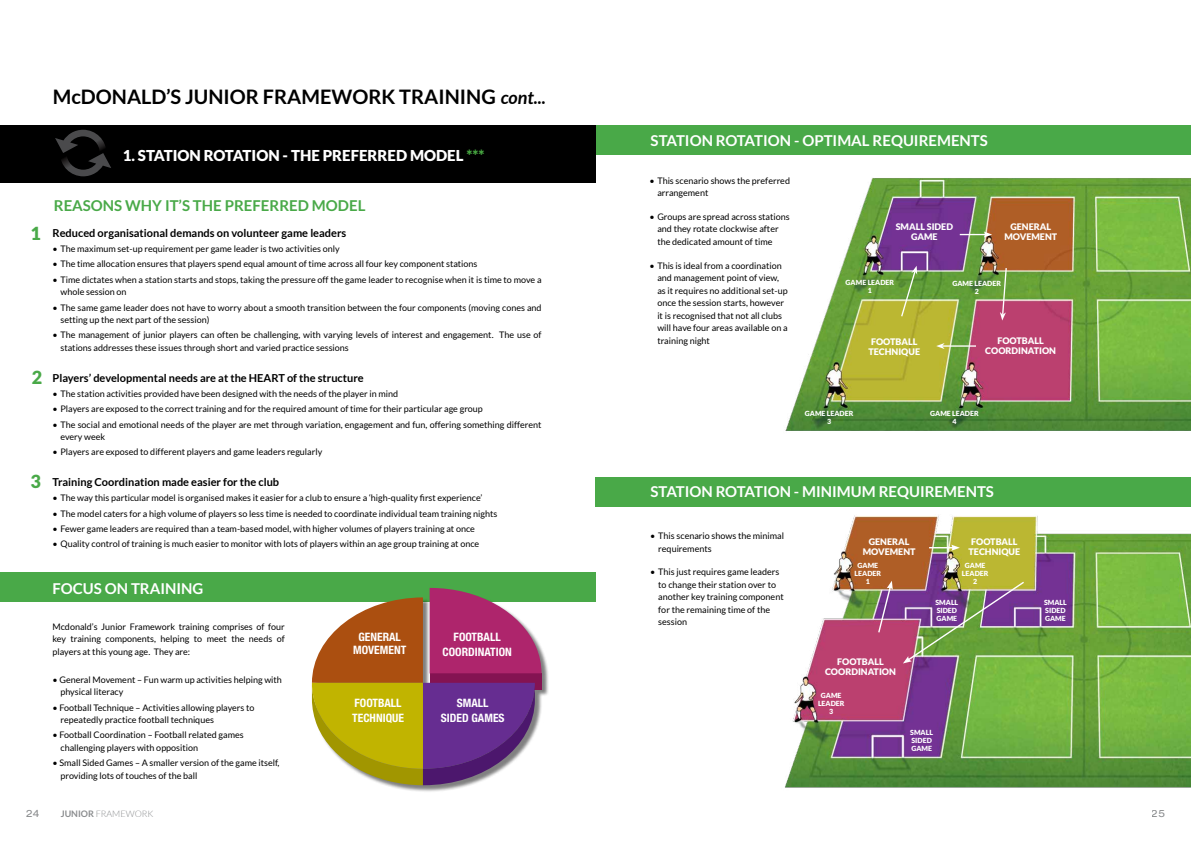
<style>
.page{position:relative;width:1191px;height:842px;background:#fff}
.page>*{position:absolute;margin:0;border:0;box-sizing:border-box;transform-origin:0 0}
.t1{font:700 20px "Lato";color:#000}
.t2{font:900 18px "Lato";color:#49a948}
.t3{font:700 15px "Lato";color:#fff}
.t4{font:900 15px "Lato";color:#fff}
.t5{font:700 15px "Lato";color:#49a948}
.t6{font:700 condensed 11.6px/15.1px "Helvetica Neue";color:#fff;text-align:center}
.t7{font:700 11px "Lato";color:#000}
.t8{font:expanded 10px "Helvetica Neue";color:#8a8c8e}
.t9{font:9px/12.5px "Lato";color:#000}
.t10{font:900 9px/10px "Lato";color:#fff;text-align:center}
.t11{font:300 9px "Lato";color:#8a8c8e}
.t12{font:900 7px/8px "Lato";color:#fff;text-align:center}
.s1{font-style:italic;font-size:18px}
.s2{color:#48a842}
.s3{font-weight:700}
</style>
<div class="page">
<div style="left:0;top:573px;width:595px;height:29px;background:#49a948"></div>
<div style="left:595px;top:125px;width:596px;height:30px;background:#49a948"></div>
<div style="left:595px;top:477px;width:596px;height:29px;background:#49a948"></div>
<img style="left:785px;top:515px;width:406px;height:273px">
<img style="left:785px;top:178px;width:406px;height:253px">
<svg style="left:959px;top:231px;width:33px;height:7px"></svg>
<hr style="left:942px;top:345px;width:34px;height:2px;background:#fff">
<svg style="left:936px;top:343px;width:8px;height:6px"></svg>
<svg style="left:999px;top:267px;width:8px;height:54px"></svg>
<svg style="left:900px;top:266px;width:17px;height:52px"></svg>
<div style="left:0;top:125px;width:595px;height:58px;background:#000"></div>
<svg style="left:55px;top:130px;width:56px;height:46px"></svg>
<div style="left:313px;top:589px;width:236px;height:204px;background:#000;opacity:.5"></div>
<svg style="left:312px;top:588px;width:229px;height:197px"></svg>
<svg style="left:929px;top:545px;width:30px;height:6px"></svg>
<svg style="left:877px;top:581px;width:15px;height:53px"></svg>
<img style="left:903px;top:580px;width:122px;height:83px">
<h1 class="t1" style="left:53px;top:86px;width:494px">McDONALD’S JUNIOR FRAMEWORK TRAINING <span class="s1">cont...</span></h1>
<h3 class="t4" style="left:123px;top:146px;width:363px">1. STATION ROTATION - THE PREFERRED MODEL <span class="s2">***</span></h3>
<h2 class="t2" style="left:31px;top:222px;width:12px">1</h2>
<h2 class="t2" style="left:32px;top:367px;width:12px">2</h2>
<h2 class="t2" style="left:31px;top:471px;width:12px">3</h2>
<h3 class="t5" style="left:54px;top:197px;width:313px">REASONS WHY IT’S THE PREFERRED MODEL</h3>
<p class="t7" style="left:52px;top:226px;width:295px">Reduced organisational demands on volunteer game leaders</p>
<p class="t9" style="left:52px;top:242px;width:289px">• The maximum set-up requirement per game leader is two activities only</p>
<p class="t9" style="left:52px;top:258px;width:426px">• The time allocation ensures that players spend equal amount of time across all four key component stations</p>
<p class="t9" style="left:60px;top:273px;width:482px;text-indent:-8px">• Time dictates when a station starts and stops, taking the pressure off the game leader to recognise when it is time to move a whole session on</p>
<p class="t9" style="left:60px;top:301px;width:482px;text-indent:-8px">• The same game leader does not have to worry about a smooth transition between the four components (moving cones and setting up the next part of the session)</p>
<p class="t9" style="left:60px;top:329px;width:482px;text-indent:-8px">• The management of junior players can often be challenging, with varying levels of interest and engagement. The use of stations addresses these issues through short and varied practice sessions</p>
<p class="t7" style="left:52px;top:371px;width:313px">Players’ developmental needs are at the HEART of the structure</p>
<p class="t9" style="left:52px;top:387px;width:347px">• The station activities provided have been designed with the needs of the player in mind</p>
<p class="t9" style="left:52px;top:403px;width:432px">• Players are exposed to the correct training and for the required amount of time for their particular age group</p>
<p class="t9" style="left:60px;top:418px;width:482px;text-indent:-8px">• The social and emotional needs of the player are met through variation, engagement and fun, offering something different every week</p>
<p class="t9" style="left:52px;top:446px;width:271px">• Players are exposed to different players and game leaders regularly</p>
<p class="t7" style="left:52px;top:476px;width:228px">Training Coordination made easier for the club</p>
<p class="t9" style="left:52px;top:492px;width:431px">• The way this particular model is organised makes it easier for a club to ensure a ‘high-quality first experience’</p>
<p class="t9" style="left:52px;top:507px;width:446px">• The model caters for a high volume of players so less time is needed to coordinate individual team training nights</p>
<p class="t9" style="left:52px;top:523px;width:424px">• Fewer game leaders are required than a team-based model, with higher volumes of players training at once</p>
<p class="t9" style="left:52px;top:538px;width:428px">• Quality control of training is much easier to monitor with lots of players within an age group training at once</p>
<h3 class="t3" style="left:52px;top:579px;width:152px">FOCUS ON TRAINING</h3>
<p class="t9" style="left:52px;top:620px;width:234px;text-align:justify">Mcdonald’s Junior Framework training comprises of four key training components, helping to meet the needs of players at this young age. They are:</p>
<p class="t9" style="left:60px;top:673px;width:223px;text-indent:-8px">• General Movement – Fun warm up activities helping with physical literacy</p>
<p class="t9" style="left:60px;top:701px;width:196px;text-indent:-8px">• Football Technique – Activities allowing players to repeatedly practice football techniques</p>
<p class="t9" style="left:60px;top:729px;width:185px;text-indent:-8px">• Football Coordination – Football related games challenging players with opposition</p>
<p class="t9" style="left:60px;top:757px;width:220px;text-indent:-8px">• Small Sided Games – A smaller version of the game itself, providing lots of touches of the ball</p>
<p class="t6" style="left:353px;top:630px;width:54px;line-height:12.7px">GENERAL<br>MOVEMENT</p>
<p class="t6" style="left:442px;top:629px;width:71px">FOOTBALL<br>COORDINATION</p>
<p class="t6" style="left:352px;top:695px;width:53px;text-align:left">FOOTBALL<br>TECHNIQUE</p>
<p class="t6" style="left:441px;top:695px;width:65px">SMALL<br>SIDED GAMES</p>
<h3 class="t3" style="left:650px;top:132px;width:339px">STATION ROTATION - OPTIMAL REQUIREMENTS</h3>
<p class="t9" style="left:657px;top:174px;width:134px;text-indent:-8px">• This scenario shows the preferred arrangement</p>
<p class="t9" style="left:657px;top:210px;width:134px;text-indent:-8px">• Groups are spread across stations and they rotate clockwise after the dedicated amount of time</p>
<p class="t9" style="left:657px;top:259px;width:132px;text-indent:-8px">• This is ideal from a coordination and management point of view, as it requires no additional set-up once the session starts, however it is recognised that not all clubs will have four areas available on a training night</p>
<p class="t10" style="left:895px;top:222px;width:59px">SMALL SIDED<br>GAME</p>
<p class="t10" style="left:1004px;top:221px;width:54px">GENERAL<br>MOVEMENT</p>
<p class="t12" style="left:845px;top:278px;width:50px">GAME LEADER<br>1</p>
<p class="t10" style="left:868px;top:336px;width:53px;text-align:left">FOOTBALL<br>TECHNIQUE</p>
<p class="t12" style="left:952px;top:279px;width:50px">GAME LEADER<br>2</p>
<p class="t10" style="left:985px;top:335px;width:72px">FOOTBALL<br>COORDINATION</p>
<p class="t12" style="left:805px;top:409px;width:50px">GAME LEADER<br>3</p>
<p class="t12" style="left:930px;top:410px;width:50px">GAME LEADER<br>4</p>
<h3 class="t3" style="left:650px;top:483px;width:345px">STATION ROTATION - MINIMUM REQUIREMENTS</h3>
<p class="t9" style="left:658px;top:529px;width:127px;text-indent:-8px">• This scenario shows the minimal requirements</p>
<p class="t9" style="left:658px;top:566px;width:127px;text-indent:-8px">• This just requires game leaders to change their station over to another key training component for the remaining time of the session</p>
<p class="t10" style="left:862px;top:536px;width:54px">GENERAL<br>MOVEMENT</p>
<p class="t12" style="left:854px;top:561px;width:28px">GAME<br>LEADER<br>1</p>
<p class="t10" style="left:825px;top:656px;width:72px">FOOTBALL<br>COORDINATION</p>
<p class="t12" style="left:818px;top:691px;width:28px">GAME<br>LEADER<br>3</p>
<p class="t10" style="left:968px;top:536px;width:53px;text-align:left">FOOTBALL<br>TECHNIQUE</p>
<p class="t12" style="left:962px;top:561px;width:28px">GAME<br>LEADER<br>2</p>
<p class="t12" style="left:935px;top:599px;width:24px;line-height:7.7px;text-align:left">SMALL<br>SIDED<br>GAME</p>
<p class="t12" style="left:910px;top:729px;width:24px;line-height:7.7px;text-align:left">SMALL<br>SIDED<br>GAME</p>
<p class="t12" style="left:1044px;top:599px;width:24px;line-height:7.7px;text-align:left">SMALL<br>SIDED<br>GAME</p>
<p class="t8" style="left:26px;top:807px;width:15px">24</p>
<p class="t11" style="left:61px;top:809px;width:94px"><span class="s3">JUNIOR</span> FRAMEWORK</p>
<p class="t8" style="left:1152px;top:807px;width:15px">25</p>
</div>
